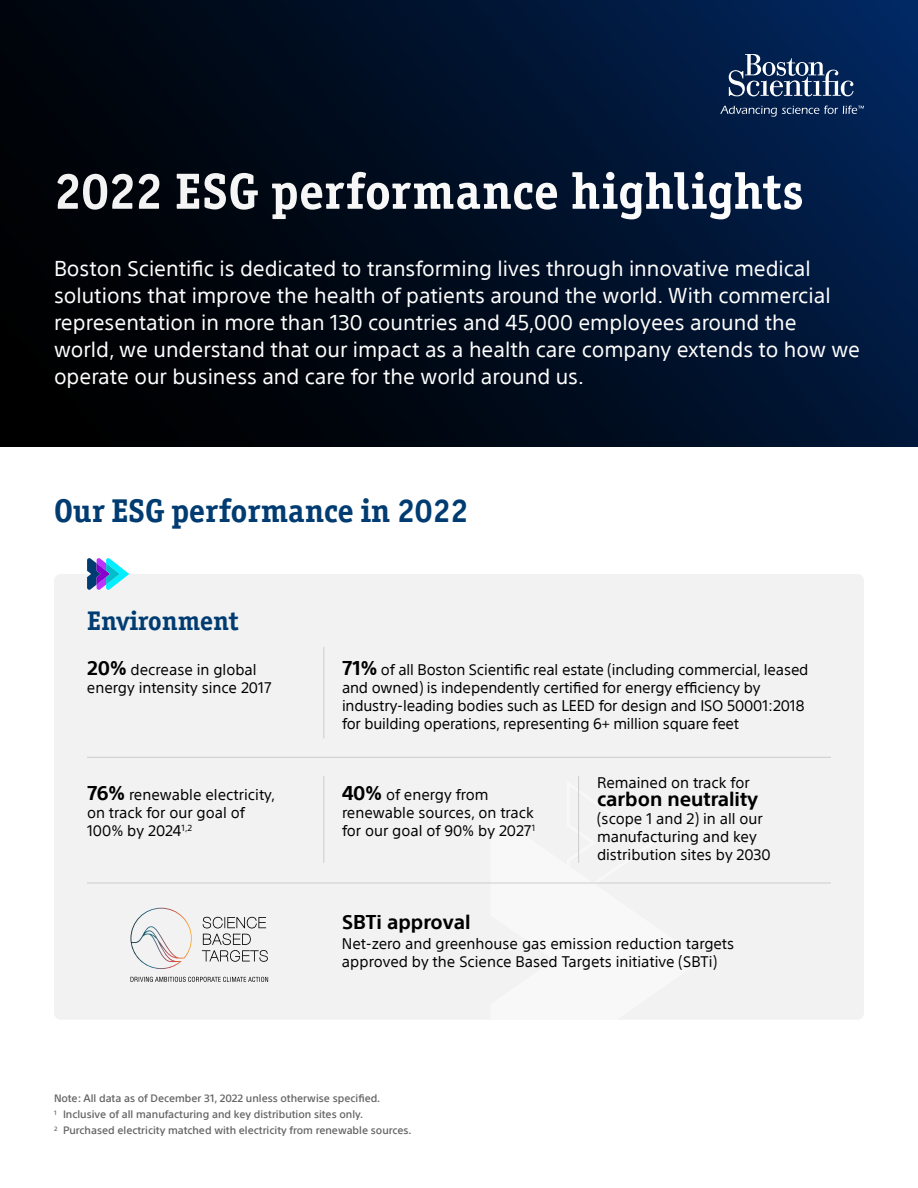
<style>
.page{position:relative;width:918px;height:1188px;background:#fff}
.page>*{position:absolute;margin:0;border:0;box-sizing:border-box;transform-origin:0 0}
.t1{font:700 51px "Officina Ser ITC Std";letter-spacing:.015em;color:#fff}
.t2{font:700 33px "Officina Ser ITC Std";color:#003c71}
.t3{font:700 27px "Officina Ser ITC Std";color:#003c71}
.t4{font:21px/27px "SST";color:#fff}
.t5{font:700 19.5px "SST";color:#000}
.t6{font:15px/18px "SST";letter-spacing:-.005em;color:#000}
.t7{font:500 10.5px/15.9px "SST";color:#666}
.s1{font-weight:700;font-size:19.5px}
</style>
<div class="page">
<svg style="left:0;top:0;width:918px;height:446px;background:#000e23"></svg>
<svg style="left:729px;top:54px;width:125px;height:42px;background:#41587c"></svg>
<svg style="left:720px;top:106px;width:144px;height:11px;background:#2f476d"></svg>
<div style="left:54px;top:574px;width:810px;height:446px;background:#f2f2f2;border-radius:7px"></div>
<svg style="left:87px;top:558px;width:42px;height:32px"></svg>
<svg style="left:566px;top:882px;width:90px;height:1px"></svg>
<hr style="left:87px;top:757px;width:744px;height:1px;background:#ccc">
<hr style="left:87px;top:883px;width:744px;height:1px;background:#ccc">
<hr style="left:323px;top:647px;width:1px;height:91px;background:#ccc">
<hr style="left:323px;top:776px;width:1px;height:87px;background:#ccc">
<hr style="left:578px;top:776px;width:1px;height:87px;background:#ccc">
<svg style="left:202px;top:917px;width:66px;height:45px"></svg>
<svg style="left:131px;top:977px;width:137px;height:5px"></svg>
<svg style="left:130px;top:908px;width:62px;height:61px"></svg>
<h1 class="t1" style="left:54px;top:160px;width:751px">2022 ESG performance highlights</h1>
<p class="t4" style="left:54px;top:255px;width:808px">Boston Scientific is dedicated to transforming lives through innovative medical solutions that improve the health of patients around the world. With commercial representation in more than 130 countries and 45,000 employees around the world, we understand that our impact as a health care company extends to how we operate our business and care for the world around us.</p>
<h2 class="t2" style="left:54px;top:490px;width:416px">Our ESG performance in 2022</h2>
<h3 class="t3" style="left:87px;top:604px;width:153px">Environment</h3>
<p class="t6" style="left:87px;top:661px;width:186px"><span class="s1">20%</span> decrease in global energy intensity since 2017</p>
<p class="t6" style="left:87px;top:786px;width:190px"><span class="s1">76%</span> renewable electricity, on track for our goal of<br>100% by 2024<sup>1,2</sup></p>
<p class="t6" style="left:342px;top:661px;width:468px"><span class="s1">71%</span> of all Boston Scientific real estate (including commercial, leased and owned) is independently certified for energy efficiency by industry-leading bodies such as LEED for design and ISO 50001:2018 for building operations, representing 6+ million square feet</p>
<p class="t6" style="left:342px;top:786px;width:195px"><span class="s1">40%</span> of energy from renewable sources, on track for our goal of 90% by 2027<sup>1</sup></p>
<p class="t6" style="left:597px;top:773px;width:154px">Remained on track for</p>
<h3 class="t5" style="left:597px;top:787px;width:163px">carbon neutrality</h3>
<p class="t6" style="left:597px;top:809px;width:175px">(scope 1 and 2) in all our manufacturing and key distribution sites by 2030</p>
<h3 class="t5" style="left:342px;top:911px;width:130px">SBTi approval</h3>
<p class="t6" style="left:342px;top:935px;width:394px">Net-zero and greenhouse gas emission reduction targets approved by the Science Based Targets initiative (SBTi)</p>
<p class="t7" style="left:54px;top:1090px;width:359px">Note: All data as of December 31, 2022 unless otherwise specified.<br><sup>1</sup> Inclusive of all manufacturing and key distribution sites only.<br><sup>2</sup> Purchased electricity matched with electricity from renewable sources.</p>
</div>
